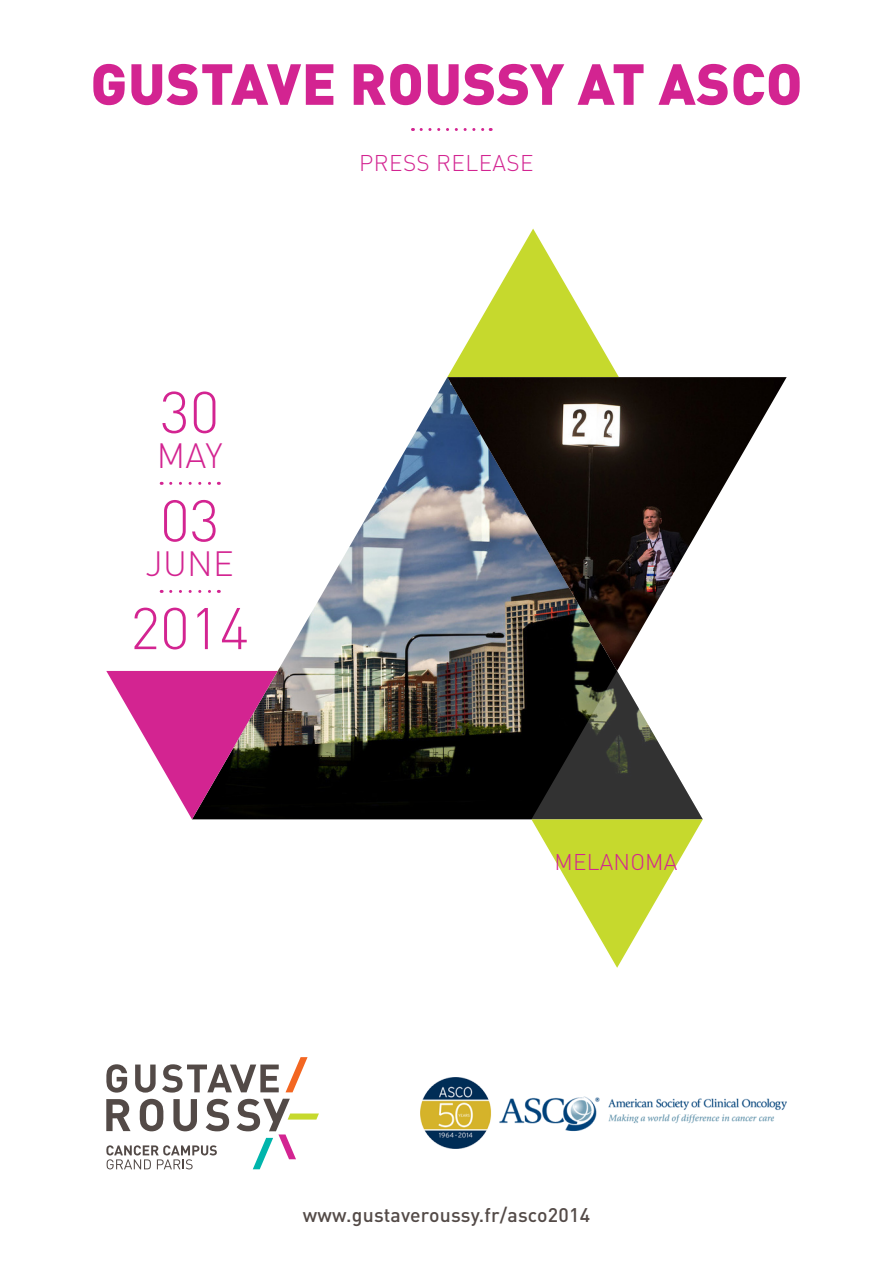
<style>
.page{position:relative;width:893px;height:1263px;background:#fff}
.page>*{position:absolute;margin:0;border:0;box-sizing:border-box;transform-origin:0 0}
.t1{font:300 57.75px "DIN Pro";color:#d32491}
.t2{font:900 57px "DIN Pro";letter-spacing:.01em;color:#d32491}
.t3{font:300 34.65px "DIN Pro";letter-spacing:.01em;color:#d32491}
.t4{font:300 22.5px "DIN Pro";letter-spacing:.02em;color:#d32491}
.t5{font:500 19.5px "DIN Pro";letter-spacing:.01em;color:#534a47}
</style>
<div class="page">
<svg style="left:106px;top:1064px;width:21px;height:28px"></svg>
<svg style="left:135px;top:1064px;width:21px;height:28px"></svg>
<svg style="left:162px;top:1064px;width:117px;height:28px"></svg>
<svg style="left:106px;top:1099px;width:25px;height:32px"></svg>
<svg style="left:140px;top:1099px;width:23px;height:32px"></svg>
<svg style="left:173px;top:1099px;width:24px;height:32px"></svg>
<svg style="left:206px;top:1099px;width:23px;height:32px"></svg>
<svg style="left:106px;top:1145px;width:111px;height:24px"></svg>
<svg style="left:286px;top:1057px;width:22px;height:35px"></svg>
<svg style="left:237px;top:1099px;width:82px;height:70px"></svg>
<img style="left:420px;top:1078px;width:367px;height:71px">
<svg style="left:171px;top:482px;width:21px;height:3px"></svg>
<svg style="left:171px;top:590px;width:21px;height:3px"></svg>
<img style="left:192px;top:378px;width:339px;height:441px">
<svg style="left:106px;top:671px;width:172px;height:148px"></svg>
<img style="left:447px;top:377px;width:340px;height:294px">
<svg style="left:447px;top:229px;width:172px;height:148px"></svg>
<svg style="left:531px;top:671px;width:172px;height:297px"></svg>
<svg style="left:421px;top:128px;width:70px;height:3px"></svg>
<p class="t2" style="left:91px;top:45px;width:713px">GUSTAVE ROUSSY AT ASCO</p>
<p class="t1" style="left:160px;top:373px;width:61px">30</p>
<p class="t3" style="left:157px;top:432px;width:67px">MAY</p>
<p class="t1" style="left:160px;top:481px;width:61px">03</p>
<p class="t3" style="left:145px;top:540px;width:90px">JUNE</p>
<p class="t1" style="left:130px;top:589px;width:120px">2014</p>
<p class="t4" style="left:359px;top:147px;width:176px">PRESS RELEASE</p>
<p class="t4" style="left:554px;top:846px;width:124px">MELANOMA</p>
<p class="t5" style="left:303px;top:1202px;width:289px">www.gustaveroussy.fr/asco2014</p>
</div>
